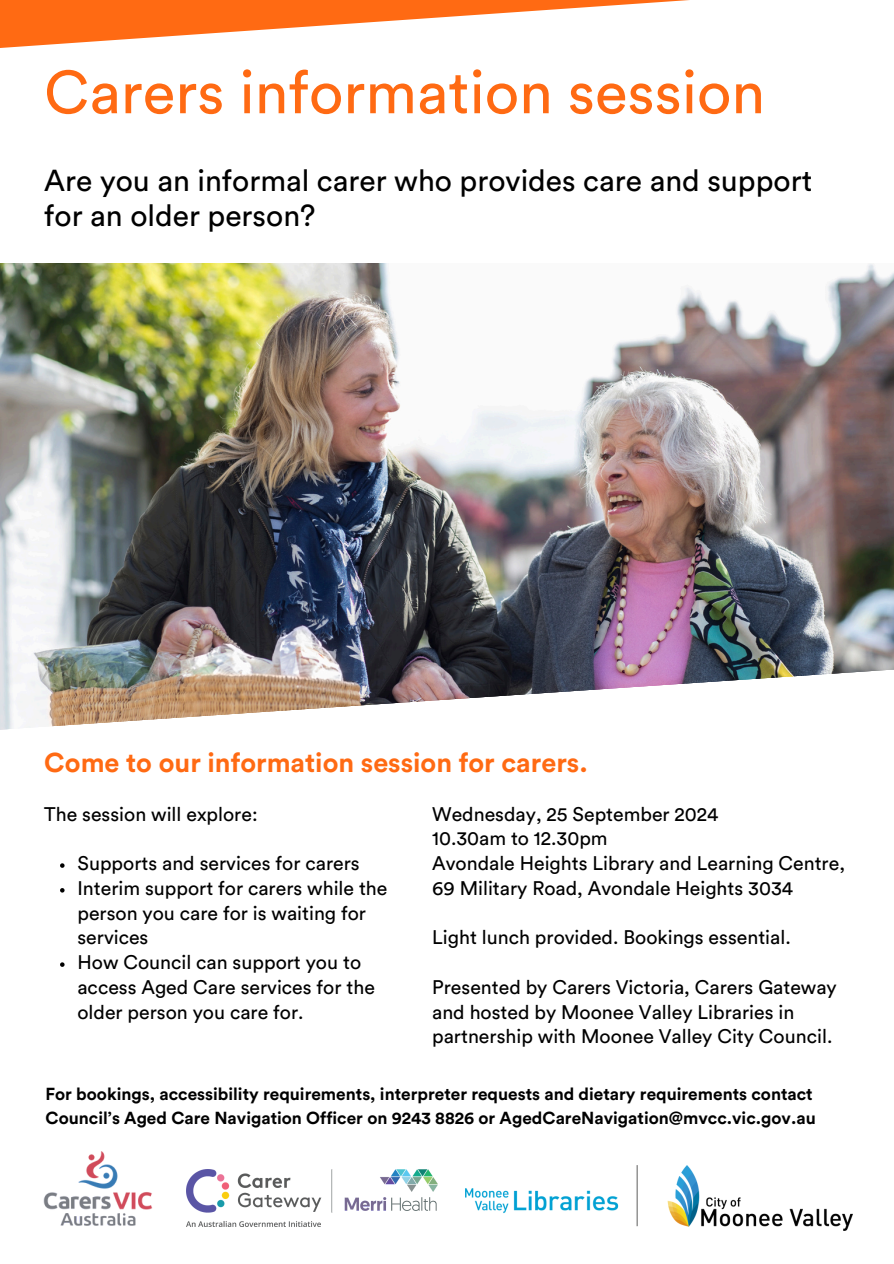
<style>
.page{position:relative;width:894px;height:1264px;background:#fff}
.page>*{position:absolute;margin:0;border:0;box-sizing:border-box;transform-origin:0 0}
.t1{font:60px "Circular Std";color:#ff6a13}
.t2{font:30px/34.8px "Circular Std";color:#000}
.t3{font:700 27px "Circular Std";color:#ff6a13}
.t4{font:19.5px/24.8px "Circular Std";color:#000}
.t5{font:700 17.25px/23.7px "Circular Std";color:#000}
</style>
<div class="page">
<img style="left:0;top:263px;width:893px;height:404px">
<svg style="left:0;top:667px;width:893px;height:564px"></svg>
<svg style="left:0;top:0;width:690px;height:48px"></svg>
<img style="left:466px;top:1165px;width:385px;height:65px">
<img style="left:187px;top:1169px;width:251px;height:57px">
<img style="left:40px;top:1145px;width:123px;height:86px">
<svg style="left:60px;top:863px;width:5px;height:4px"></svg>
<svg style="left:60px;top:888px;width:5px;height:4px"></svg>
<svg style="left:60px;top:962px;width:5px;height:4px"></svg>
<h4 class="t1" style="left:44px;top:65px;width:722px">Carers information session</h4>
<h4 class="t2" style="left:44px;top:164px;width:769px">Are you an informal carer who provides care and support for an older person?</h4>
<h3 class="t3" style="left:44px;top:750px;width:544px">Come to our information session for carers.</h3>
<p class="t4" style="left:44px;top:802px;width:215px">The session will explore:</p>
<p class="t4" style="left:77px;top:851px;width:284px">Supports and services for carers</p>
<p class="t4" style="left:77px;top:876px;width:311px">Interim support for carers while the person you care for is waiting for services</p>
<h4 class="t4" style="left:77px;top:950px;width:299px">How Council can support you to access Aged Care services for the older person you care for.</h4>
<h4 class="t4" style="left:432px;top:802px;width:414px">Wednesday, 25 September 2024<br>10.30am to 12.30pm<br>Avondale Heights Library and Learning Centre, 69 Military Road, Avondale Heights 3034</h4>
<p class="t4" style="left:432px;top:925px;width:360px">Light lunch provided. Bookings essential.</p>
<p class="t4" style="left:432px;top:975px;width:406px">Presented by Carers Victoria, Carers Gateway and hosted by Moonee Valley Libraries in partnership with Moonee Valley City Council.</p>
<p class="t5" style="left:45px;top:1082px;width:771px">For bookings, accessibility requirements, interpreter requests and dietary requirements contact<br>Council’s Aged Care Navigation Officer on 9243 8826 or AgedCareNavigation@mvcc.vic.gov.au</p>
</div>
